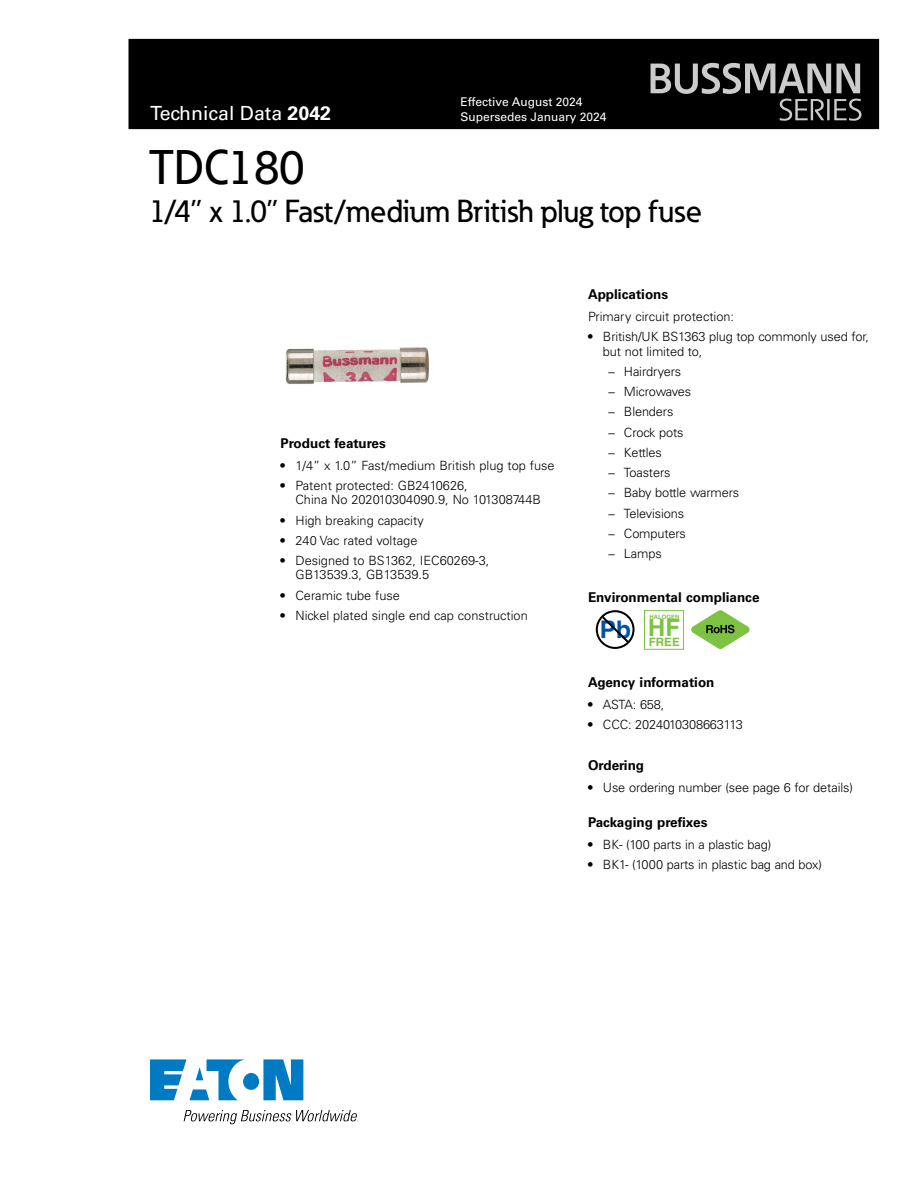
<style>
.page{position:relative;width:918px;height:1188px;background:#fff}
.page>*{position:absolute;margin:0;border:0;box-sizing:border-box;transform-origin:0 0}
.t1{font:500 48px "Eaton";color:#000}
.t2{font:500 31.5px "Eaton";letter-spacing:-.01em;color:#000}
.t3{font:700 24.3px "Helvetica";color:#0054a6}
.t4{font:700 23.7px "Helvetica";color:#7dc242}
.t5{font:19.5px "Univers LT Std";color:#fff}
.t6{font:700 13.5px "Univers LT Std";color:#000}
.t7{font:300 12.75px/20.2px "Univers LT Std";letter-spacing:-.01em;color:#000}
.t8{font:12px/15px "Univers LT Std";color:#fff}
.t9{font:700 11.55px "Helvetica";color:#7dc242}
.t10{font:700 6px "Helvetica";color:#7dc242}
.s1{font-weight:700}
</style>
<div class="page">
<div style="left:129px;top:39px;width:750px;height:90px;background:#000"></div>
<svg style="left:651px;top:63px;width:210px;height:58px"></svg>
<svg style="left:150px;top:1059px;width:153px;height:41px"></svg>
<svg style="left:184px;top:1110px;width:173px;height:14px"></svg>
<svg style="left:596px;top:610px;width:39px;height:39px"></svg>
<div style="left:644px;top:610px;width:40px;height:39px;border:1px solid #7dc242"></div>
<svg style="left:691px;top:610px;width:59px;height:39px"></svg>
<img style="left:285px;top:347px;width:144px;height:38px">
<h3 class="t5" style="left:150px;top:102px;width:183px">Technical Data <span class="s1">2042</span></h3>
<p class="t8" style="left:460px;top:94px;width:148px">Effective August 2024<br>Supersedes January 2024</p>
<h1 class="t1" style="left:149px;top:138px;width:158px">TDC180</h1>
<h2 class="t2" style="left:149px;top:192px;width:555px">1/4” x 1.0” Fast/medium British plug top fuse</h2>
<p class="t6" style="left:280px;top:435px;width:107px">Product features</p>
<p class="t7" style="left:280px;top:455px;width:276px"><span class="s1">•</span> 1/4” x 1.0” Fast/medium British plug top fuse</p>
<p class="t7" style="left:295px;top:478px;width:247px;line-height:14.2px;text-indent:-15px"><span class="s1">•</span> Patent protected: GB2410626,<br>China No 202010304090.9, No 101308744B</p>
<p class="t7" style="left:280px;top:510px;width:145px"><span class="s1">•</span> High breaking capacity</p>
<p class="t7" style="left:280px;top:530px;width:138px"><span class="s1">•</span> 240 Vac rated voltage</p>
<p class="t7" style="left:295px;top:553px;width:195px;line-height:14.2px;text-indent:-15px"><span class="s1">•</span> Designed to BS1362, IEC60269-3,<br>GB13539.3, GB13539.5</p>
<p class="t7" style="left:280px;top:585px;width:121px"><span class="s1">•</span> Ceramic tube fuse</p>
<p class="t7" style="left:280px;top:605px;width:249px"><span class="s1">•</span> Nickel plated single end cap construction</p>
<p class="t6" style="left:588px;top:287px;width:82px">Applications</p>
<p class="t7" style="left:588px;top:306px;width:148px">Primary circuit protection:</p>
<p class="t7" style="left:603px;top:330px;width:268px;line-height:14.2px;text-indent:-15px"><span class="s1">•</span> British/UK BS1363 plug top commonly used for, but not limited to,</p>
<p class="t7" style="left:607px;top:361px;width:133px">− Hairdryers<br>− Microwaves<br>− Blenders<br>− Crock pots<br>− Kettles<br>− Toasters<br>− Baby bottle warmers − Televisions<br>− Computers<br>− Lamps</p>
<p class="t6" style="left:588px;top:589px;width:173px">Environmental compliance</p>
<h3 class="t3" style="left:600px;top:614px;width:33px">Pb</h3>
<p class="t10" style="left:649px;top:613px;width:32px">HALOGEN</p>
<h3 class="t4" style="left:648px;top:614px;width:33px">HF</h3>
<p class="t9" style="left:649px;top:634px;width:32px">FREE</p>
<p class="t6" style="left:588px;top:674px;width:128px">Agency information</p>
<p class="t7" style="left:588px;top:694px;width:78px"><span class="s1">•</span> ASTA: 658,</p>
<p class="t7" style="left:588px;top:714px;width:156px"><span class="s1">•</span> CCC: 2024010308663113</p>
<p class="t6" style="left:588px;top:758px;width:58px">Ordering</p>
<p class="t7" style="left:588px;top:777px;width:266px"><span class="s1">•</span> Use ordering number (see page 6 for details)</p>
<p class="t6" style="left:588px;top:815px;width:121px">Packaging prefixes</p>
<p class="t7" style="left:588px;top:834px;width:185px"><span class="s1">•</span> BK- (100 parts in a plastic bag)</p>
<p class="t7" style="left:588px;top:855px;width:236px"><span class="s1">•</span> BK1- (1000 parts in plastic bag and box)</p>
</div>
